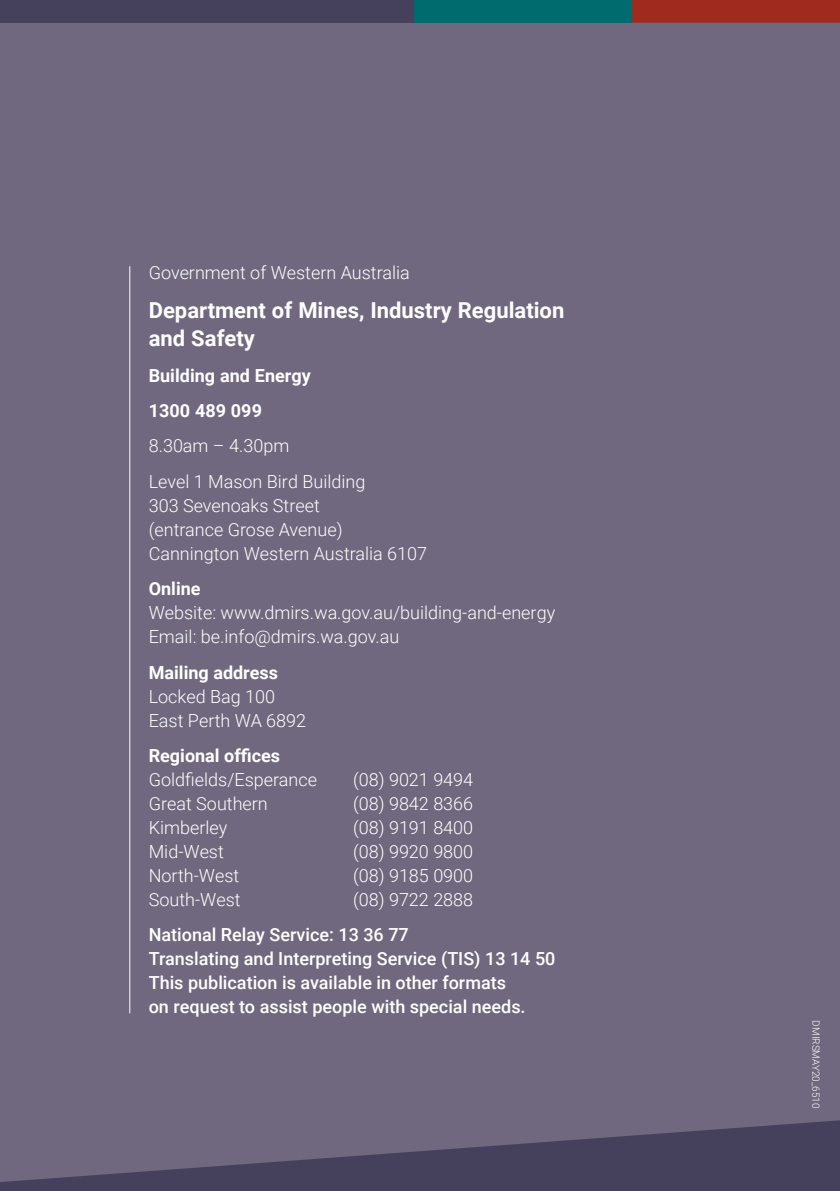
<style>
.page{position:relative;width:840px;height:1191px;background:#fff}
.page>*{position:absolute;margin:0;border:0;box-sizing:border-box;transform-origin:0 0}
.Body_Text_-_Spot_754{font:700 22px/28px "Roboto";color:#fff}
.Body_Text_11_13_2{font:300 18px/24px "Roboto";color:#fff}
.Body_Text_11_13_2-2{font:500 18px/24px "Roboto";color:#fff}
.Body_Text_-_Spot_754-2{font:700 18px "Roboto";color:#fff}
.t1{font:300 10px "Roboto";color:#fff}
.s1{font-weight:700}
</style>
<div class="page">
<div style="left:0;top:0;width:839px;height:1191px;background:#6f687e"></div>
<div style="left:0;top:0;width:599px;height:23px;background:#45415d"></div>
<div style="left:631px;top:0;width:208px;height:23px;background:#a02a1d"></div>
<svg style="left:0;top:1120px;width:839px;height:71px;fill:#45415d"></svg>
<div style="left:413px;top:0;width:218px;height:23px;background:#006b6e"></div>
<hr style="left:129px;top:266px;width:1px;height:747px;background:#fff">
<p class="Body_Text_11_13_2" style="left:149px;top:260px;width:262px">Government of Western Australia</p>
<p class="Body_Text_-_Spot_754" style="left:149px;top:296px;width:417px">Department of Mines, Industry Regulation and Safety</p>
<p class="Body_Text_-_Spot_754-2" style="left:149px;top:363px;width:163px">Building and Energy</p>
<p class="Body_Text_-_Spot_754-2" style="left:149px;top:398px;width:115px">1300 489 099</p>
<p class="Body_Text_11_13_2" style="left:149px;top:433px;width:142px">8.30am – 4.30pm</p>
<p class="Body_Text_11_13_2" style="left:149px;top:469px;width:280px">Level 1 Mason Bird Building<br>303 Sevenoaks Street<br>(entrance Grose Avenue)<br>Cannington Western Australia 6107</p>
<p class="Body_Text_11_13_2" style="left:149px;top:576px;width:408px"><span class="s1">Online<br></span>Website: www.dmirs.wa.gov.au/building-and-energy<br>Email: be.info@dmirs.wa.gov.au</p>
<p class="Body_Text_11_13_2" style="left:149px;top:659px;width:159px"><span class="s1">Mailing address<br></span>Locked Bag 100<br>East Perth WA 6892</p>
<p class="Body_Text_11_13_2" style="left:149px;top:743px;width:170px"><span class="s1">Regional offices<br></span>Goldfields/Esperance</p>
<p class="Body_Text_11_13_2" style="left:353px;top:767px;width:122px">(08) 9021 9494</p>
<p class="Body_Text_11_13_2" style="left:149px;top:791px;width:120px">Great Southern</p>
<p class="Body_Text_11_13_2" style="left:353px;top:791px;width:122px">(08) 9842 8366</p>
<p class="Body_Text_11_13_2" style="left:149px;top:815px;width:80px">Kimberley</p>
<p class="Body_Text_11_13_2" style="left:353px;top:815px;width:122px">(08) 9191 8400</p>
<p class="Body_Text_11_13_2" style="left:149px;top:839px;width:77px">Mid-West</p>
<p class="Body_Text_11_13_2" style="left:353px;top:839px;width:122px">(08) 9920 9800</p>
<p class="Body_Text_11_13_2" style="left:149px;top:863px;width:92px">North-West</p>
<p class="Body_Text_11_13_2" style="left:353px;top:863px;width:122px">(08) 9185 0900</p>
<p class="Body_Text_11_13_2" style="left:149px;top:887px;width:93px">South-West</p>
<p class="Body_Text_11_13_2" style="left:353px;top:887px;width:122px">(08) 9722 2888</p>
<p class="Body_Text_11_13_2-2" style="left:149px;top:922px;width:408px">National Relay Service: 13 36 77<br>Translating and Interpreting Service (TIS) 13 14 50<br>This publication is available in other formats<br>on request to assist people with special needs.</p>
<p class="t1" style="left:822px;top:1020px;width:90px;rotate:90deg">DMIRSMAY20_6510</p>
</div>
